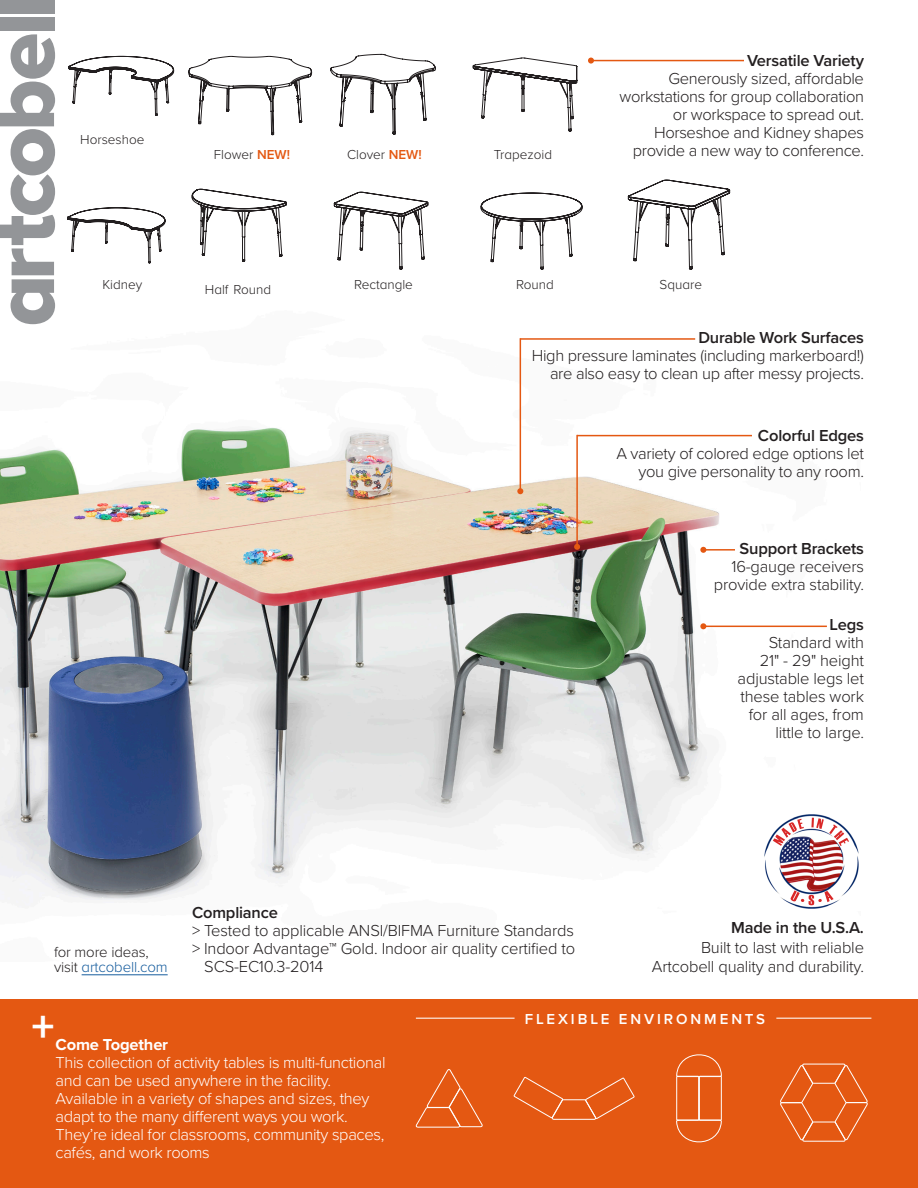
<style>
.page{position:relative;width:918px;height:1188px;background:#fff}
.page>*{position:absolute;margin:0;border:0;box-sizing:border-box;transform-origin:0 0}
.Paragraph_Style_1{font:700 45.9px "Proxima Nova";color:#fff}
.t1{font:300 16.5px/18px "Proxima Nova";letter-spacing:-.02em;color:#231f20;text-align:right}
.t2{font:300 16.5px/18px "Proxima Nova";letter-spacing:-.02em;color:#fff}
.t3{font:600 16.5px "Proxima Nova";letter-spacing:-.01em;color:#231f20}
.t4{font:700 16.5px "Proxima Nova";letter-spacing:-.01em;color:#fff}
.t5{font:600 15px "Proxima Nova";letter-spacing:.195em;color:#fff}
.t6{font:300 15px "Proxima Nova";letter-spacing:-.01em;color:#175d9e}
.t7{font:300 15px "Proxima Nova";letter-spacing:-.01em;color:#231f20}
.t8{font:300 13.5px "Proxima Nova";color:#231f20}
.s1{font-weight:600;color:#e45812}
.s2{color:#231f20}
</style>
<div class="page">
<img style="left:0;top:305px;width:827px;height:671px">
<div style="left:0;top:999px;width:918px;height:189px;background:#e45812"></div>
<hr style="left:776px;top:1018px;width:95px;height:1px;background:#fff">
<hr style="left:416px;top:1018px;width:99px;height:1px;background:#fff">
<hr style="left:520px;top:338px;width:1px;height:153px;background:#e45812">
<svg style="left:517px;top:488px;width:6px;height:6px"></svg>
<hr style="left:576px;top:435px;width:2px;height:112px;background:#e45812">
<svg style="left:574px;top:544px;width:6px;height:6px"></svg>
<hr style="left:591px;top:60px;width:153px;height:1px;background:#e45812">
<svg style="left:588px;top:58px;width:6px;height:6px"></svg>
<hr style="left:520px;top:338px;width:175px;height:2px;background:#e45812">
<hr style="left:577px;top:435px;width:175px;height:1px;background:#e45812">
<hr style="left:703px;top:626px;width:124px;height:1px;background:#e45812">
<svg style="left:700px;top:623px;width:6px;height:6px"></svg>
<hr style="left:703px;top:549px;width:32px;height:2px;background:#e45812">
<svg style="left:700px;top:547px;width:6px;height:6px"></svg>
<svg style="left:0;top:34px;width:55px;height:290px"></svg>
<div style="left:0;top:17px;width:54px;height:14px;background:#939598"></div>
<div style="left:0;top:0;width:54px;height:13px;background:#939598"></div>
<svg style="left:67px;top:207px;width:99px;height:57px"></svg>
<svg style="left:68px;top:56px;width:106px;height:60px"></svg>
<svg style="left:472px;top:57px;width:106px;height:75px"></svg>
<svg style="left:191px;top:188px;width:96px;height:74px"></svg>
<svg style="left:333px;top:191px;width:96px;height:79px"></svg>
<svg style="left:480px;top:192px;width:103px;height:78px"></svg>
<svg style="left:627px;top:179px;width:104px;height:91px"></svg>
<svg style="left:415px;top:1069px;width:68px;height:59px"></svg>
<svg style="left:513px;top:1076px;width:122px;height:44px"></svg>
<svg style="left:676px;top:1054px;width:46px;height:89px"></svg>
<svg style="left:780px;top:1063px;width:88px;height:79px"></svg>
<svg style="left:188px;top:56px;width:124px;height:80px"></svg>
<svg style="left:330px;top:54px;width:106px;height:81px"></svg>
<hr style="left:82px;top:975px;width:86px;height:1px;background:#175d9e">
<img style="left:759px;top:809px;width:100px;height:102px">
<svg style="left:773px;top:819px;width:31px;height:27px"></svg>
<svg style="left:811px;top:818px;width:38px;height:28px"></svg>
<svg style="left:790px;top:890px;width:44px;height:15px"></svg>
<p class="t8" style="left:80px;top:129px;width:66px">Horseshoe</p>
<p class="t8" style="left:102px;top:275px;width:41px">Kidney</p>
<p class="t8" style="left:214px;top:145px;width:78px">Flower <span class="s1">NEW!</span></p>
<p class="t8" style="left:347px;top:145px;width:76px">Clover <span class="s1">NEW!</span></p>
<p class="t8" style="left:494px;top:145px;width:60px">Trapezoid</p>
<p class="t3" style="left:747px;top:48px;width:118px">Versatile Variety</p>
<p class="t1" style="left:620px;top:68px;width:246px">Generously sized, affordable workstations for group collaboration or workspace to spread out.<br>Horseshoe and Kidney shapes provide a new way to conference.</p>
<p class="t8" style="left:354px;top:275px;width:60px">Rectangle</p>
<p class="t8" style="left:660px;top:275px;width:44px">Square</p>
<p class="t8" style="left:205px;top:279px;width:68px">Half Round</p>
<p class="t8" style="left:516px;top:275px;width:39px">Round</p>
<p class="t3" style="left:698px;top:326px;width:167px">Durable Work Surfaces</p>
<p class="t1" style="left:532px;top:346px;width:334px">High pressure laminates (including markerboard!) are also easy to clean up after messy projects.</p>
<p class="t3" style="left:758px;top:423px;width:108px">Colorful Edges</p>
<p class="t1" style="left:616px;top:443px;width:249px">A variety of colored edge options let you give personality to any room.</p>
<p class="t3" style="left:740px;top:536px;width:126px">Support Brackets</p>
<p class="t1" style="left:731px;top:557px;width:134px">16-gauge receivers</p>
<p class="t1" style="left:714px;top:575px;width:152px">provide extra stability.</p>
<p class="t3" style="left:830px;top:613px;width:36px">Legs</p>
<p class="t1" style="left:769px;top:633px;width:97px">Standard with</p>
<p class="t1" style="left:738px;top:651px;width:128px;text-align:justify;text-indent:22px">21" - 29" height adjustable legs let these tables work</p>
<p class="t1" style="left:749px;top:705px;width:117px">for all ages, from</p>
<p class="t1" style="left:775px;top:723px;width:90px">little to large.</p>
<p class="t7" style="left:54px;top:941px;width:96px">for more ideas,</p>
<p class="t6" style="left:54px;top:956px;width:115px"><span class="s2">visit</span> artcobell.com</p>
<p class="t3" style="left:192px;top:901px;width:88px">Compliance</p>
<p class="t1" style="left:192px;top:921px;width:383px">&gt; Tested to applicable ANSI/BIFMA Furniture Standards</p>
<p class="t1" style="left:204px;top:939px;width:372px;text-align:left;text-indent:-12px">&gt; Indoor Advantage™ Gold. Indoor air quality certified to<br>SCS-EC10.3-2014</p>
<p class="t3" style="left:731px;top:915px;width:134px">Made in the U.S.A.</p>
<p class="t1" style="left:652px;top:936px;width:214px;line-height:19.8px">Built to last with reliable<br>Artcobell quality and durability.</p>
<p class="Paragraph_Style_1" style="left:32px;top:993px;width:25px">+</p>
<p class="t4" style="left:56px;top:1032px;width:114px">Come Together</p>
<p class="t2" style="left:56px;top:1053px;width:332px">This collection of activity tables is multi-functional and can be used anywhere in the facility.<br>Available in a variety of shapes and sizes, they adapt to the many different ways you work.<br>They’re ideal for classrooms, community spaces, cafés, and work rooms</p>
<p class="t5" style="left:525px;top:1007px;width:242px">FLEXIBLE ENVIRONMENTS</p>
</div>
